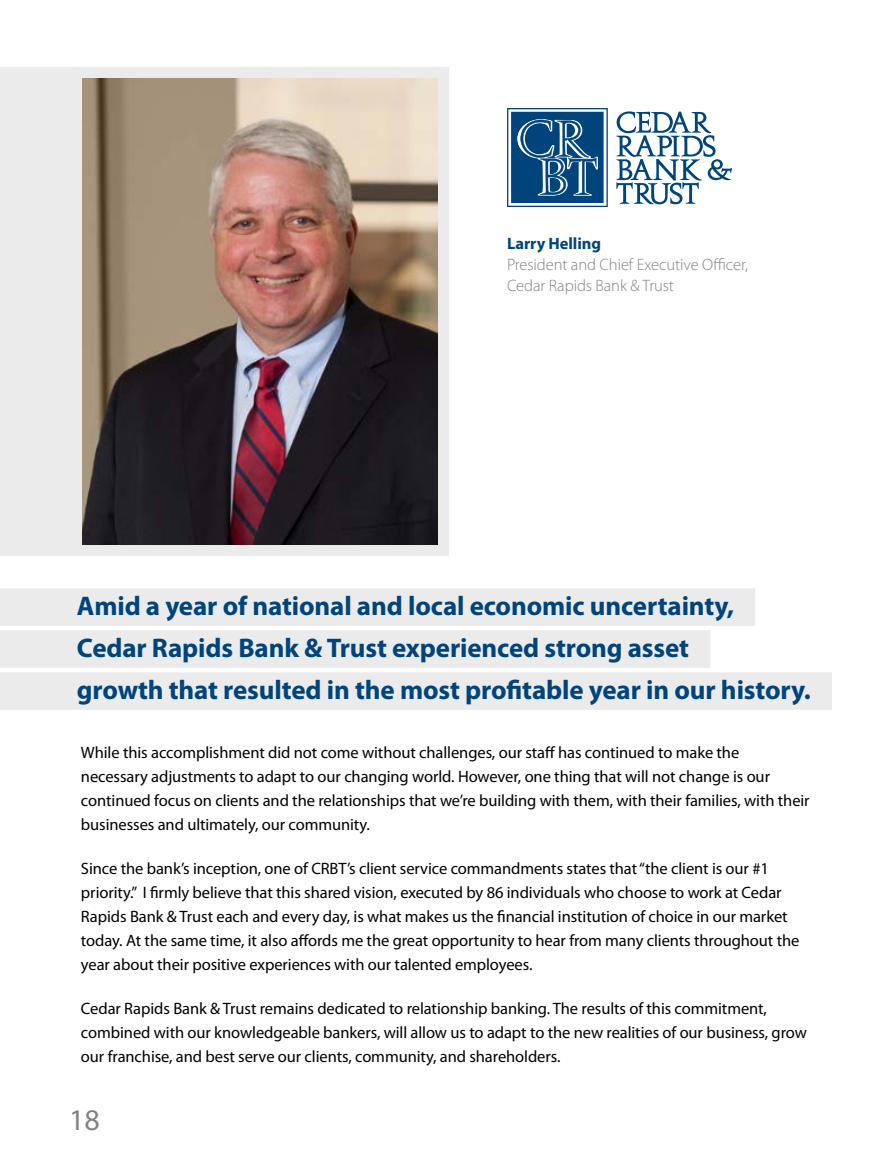
<style>
.page{position:relative;width:891px;height:1161px;background:#fff}
.page>*{position:absolute;margin:0;border:0;box-sizing:border-box;transform-origin:0 0}
.t1{font:30px "Myriad Pro";color:#808285}
.t2{font:700 27px/42px "Myriad Pro";letter-spacing:-.005em;color:#00447c}
.t3{font:16.5px/24px "Myriad Pro";letter-spacing:-.005em;color:#000}
.t4{font:300 16.5px/21px "Myriad Pro";letter-spacing:-.005em;color:#808285}
.t5{font:700 16.5px "Myriad Pro";letter-spacing:-.005em;color:#00447c}
</style>
<div class="page">
<div style="left:0;top:67px;width:448px;height:488px;background:#ebebec"></div>
<img style="left:82px;top:78px;width:356px;height:467px">
<svg style="left:507px;top:108px;width:101px;height:99px;background:#396e99"></svg>
<svg style="left:616px;top:111px;width:116px;height:93px"></svg>
<div style="left:0;top:588px;width:755px;height:38px;background:#ebebec"></div>
<div style="left:0;top:630px;width:710px;height:38px;background:#ebebec"></div>
<div style="left:0;top:672px;width:832px;height:38px;background:#ebebec"></div>
<p class="t5" style="left:507px;top:233px;width:95px">Larry Helling</p>
<p class="t4" style="left:507px;top:254px;width:242px">President and Chief Executive Officer,<br>Cedar Rapids Bank &amp; Trust</p>
<h2 class="t2" style="left:77px;top:584px;width:735px">Amid a year of national and local economic uncertainty,<br>Cedar Rapids Bank &amp; Trust experienced strong asset<br>growth that resulted in the most profitable year in our history.</h2>
<p class="t3" style="left:81px;top:740px;width:730px">While this accomplishment did not come without challenges, our staff has continued to make the necessary adjustments to adapt to our changing world. However, one thing that will not change is our continued focus on clients and the relationships that we’re building with them, with their families, with their businesses and ultimately, our community.</p>
<p class="t3" style="left:81px;top:856px;width:720px">Since the bank’s inception, one of CRBT’s client service commandments states that “the client is our #1 priority.” I firmly believe that this shared vision, executed by 86 individuals who choose to work at Cedar Rapids Bank &amp; Trust each and every day, is what makes us the financial institution of choice in our market today. At the same time, it also affords me the great opportunity to hear from many clients throughout the year about their positive experiences with our talented employees.</p>
<p class="t3" style="left:81px;top:997px;width:727px">Cedar Rapids Bank &amp; Trust remains dedicated to relationship banking. The results of this commitment, combined with our knowledgeable bankers, will allow us to adapt to the new realities of our business, grow our franchise, and best serve our clients, community, and shareholders.</p>
<h1 class="t1" style="left:69px;top:1101px;width:32px">18</h1>
</div>
